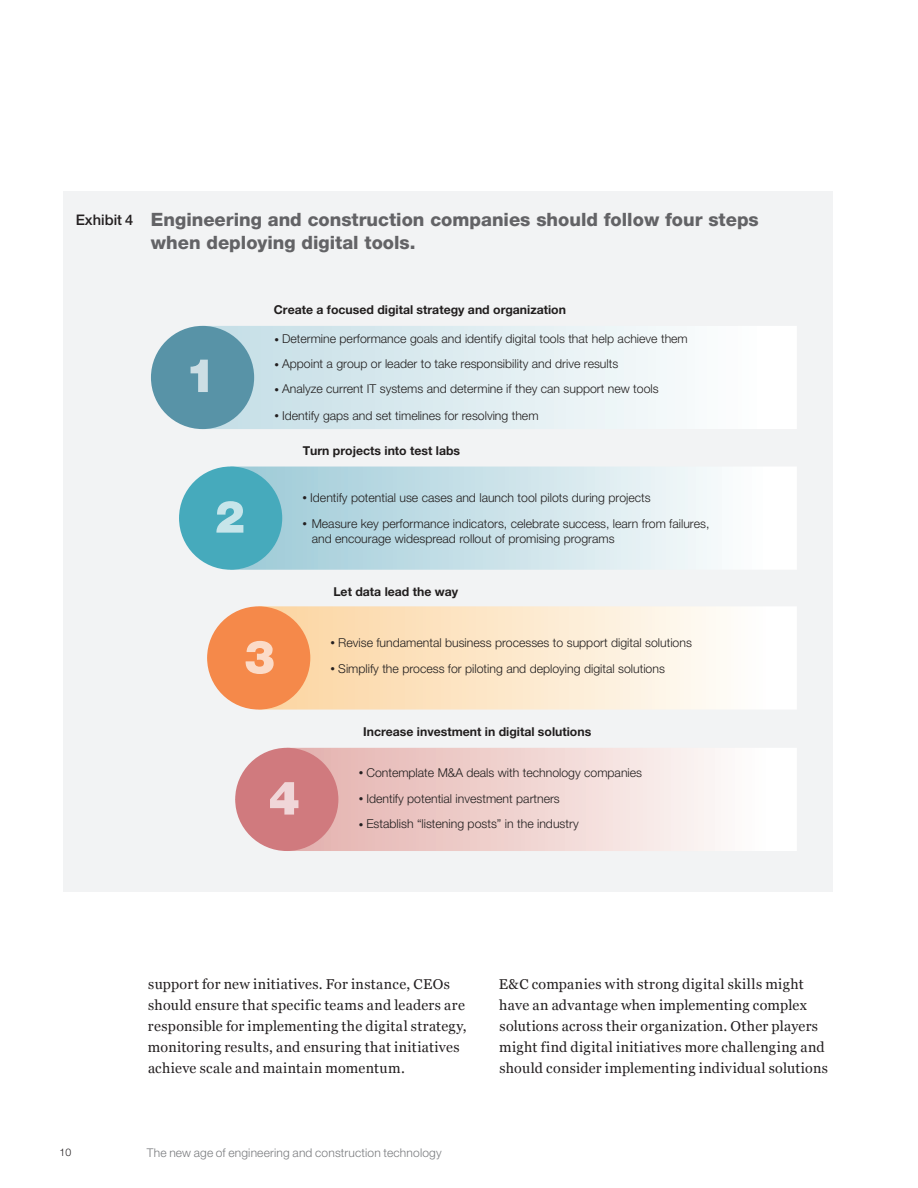
<style>
.page{position:relative;width:918px;height:1188px;background:#fff}
.page>*{position:absolute;margin:0;border:0;box-sizing:border-box;transform-origin:0 0}
.t1{font:800 18.45px/23px "Helvetica Neue LT Std";color:#636366}
.t2{font:500 14.7px "Helvetica Neue LT Std";color:#231f20}
.t3{font:14.25px/21px "Georgia";letter-spacing:.02em;color:#231f20}
.t4{font:300 12.3px/14.7px "Helvetica Neue LT Std";color:#211e1e}
.t5{font:700 12.3px "Helvetica Neue LT Std";color:#211e1e}
.t6{font:300 12px "Helvetica Neue LT Std";letter-spacing:.015em;color:#7a7c7f}
.t7{font:300 10.5px "Helvetica Neue LT Std";color:#231f20}
.s1{font-size:9.15px;color:#231f20}
</style>
<div class="page">
<div style="left:63px;top:191px;width:770px;height:701px;background:#f2f3f4"></div>
<svg style="left:151px;top:326px;width:646px;height:103px"></svg>
<svg style="left:179px;top:467px;width:618px;height:103px"></svg>
<svg style="left:207px;top:606px;width:590px;height:104px"></svg>
<svg style="left:235px;top:748px;width:562px;height:103px"></svg>
<div style="left:235px;top:748px;width:103px;height:103px;background:#d07a7e;border-radius:50%"></div>
<div style="left:207px;top:606px;width:103px;height:104px;background:#f5894a;border-radius:50%"></div>
<div style="left:179px;top:467px;width:103px;height:103px;background:#46aabc;border-radius:50%"></div>
<div style="left:151px;top:326px;width:103px;height:103px;background:#5893a7;border-radius:50%"></div>
<svg style="left:191px;top:360px;width:17px;height:32px"></svg>
<svg style="left:216px;top:501px;width:27px;height:32px"></svg>
<svg style="left:246px;top:641px;width:28px;height:33px"></svg>
<svg style="left:270px;top:782px;width:28px;height:33px"></svg>
<p class="t2" style="left:76px;top:211px;width:59px">Exhibit 4</p>
<h1 class="t1" style="left:151px;top:208px;width:609px">Engineering and construction companies should follow four steps when deploying digital tools.</h1>
<p class="t5" style="left:274px;top:302px;width:294px">Create a focused digital strategy and organization</p>
<p class="t4" style="left:274px;top:332px;width:415px"><span class="s1">•</span> Determine performance goals and identify digital tools that help achieve them</p>
<p class="t4" style="left:274px;top:357px;width:345px"><span class="s1">•</span> Appoint a group or leader to take responsibility and drive results</p>
<p class="t4" style="left:274px;top:382px;width:386px"><span class="s1">•</span> Analyze current IT systems and determine if they can support new tools</p>
<p class="t4" style="left:274px;top:408px;width:266px"><span class="s1">•</span> Identify gaps and set timelines for resolving them</p>
<p class="t5" style="left:303px;top:443px;width:159px">Turn projects into test labs</p>
<p class="t4" style="left:303px;top:490px;width:350px"><span class="s1">•</span> Identify potential use cases and launch tool pilots during projects</p>
<p class="t4" style="left:312px;top:516px;width:399px;text-indent:-9px"><span class="s1">•</span> Measure key performance indicators, celebrate success, learn from failures, and encourage widespread rollout of promising programs</p>
<p class="t5" style="left:333px;top:584px;width:126px">Let data lead the way</p>
<p class="t4" style="left:331px;top:635px;width:363px"><span class="s1">•</span> Revise fundamental business processes to support digital solutions</p>
<p class="t4" style="left:331px;top:661px;width:336px"><span class="s1">•</span> Simplify the process for piloting and deploying digital solutions</p>
<p class="t5" style="left:363px;top:724px;width:230px">Increase investment in digital solutions</p>
<p class="t4" style="left:359px;top:765px;width:285px"><span class="s1">•</span> Contemplate M&amp;A deals with technology companies</p>
<p class="t4" style="left:359px;top:791px;width:203px"><span class="s1">•</span> Identify potential investment partners</p>
<p class="t4" style="left:359px;top:816px;width:221px"><span class="s1">•</span> Establish “listening posts” in the industry</p>
<p class="t3" style="left:148px;top:974px;width:320px">support for new initiatives. For instance, CEOs should ensure that specific teams and leaders are responsible for implementing the digital strategy, monitoring results, and ensuring that initiatives achieve scale and maintain momentum.</p>
<p class="t7" style="left:60px;top:1145px;width:13px">10</p>
<p class="t6" style="left:147px;top:1145px;width:296px">The new age of engineering and construction technology</p>
<p class="t3" style="left:499px;top:974px;width:331px">E&amp;C companies with strong digital skills might have an advantage when implementing complex solutions across their organization. Other players might find digital initiatives more challenging and should consider implementing individual solutions</p>
</div>
